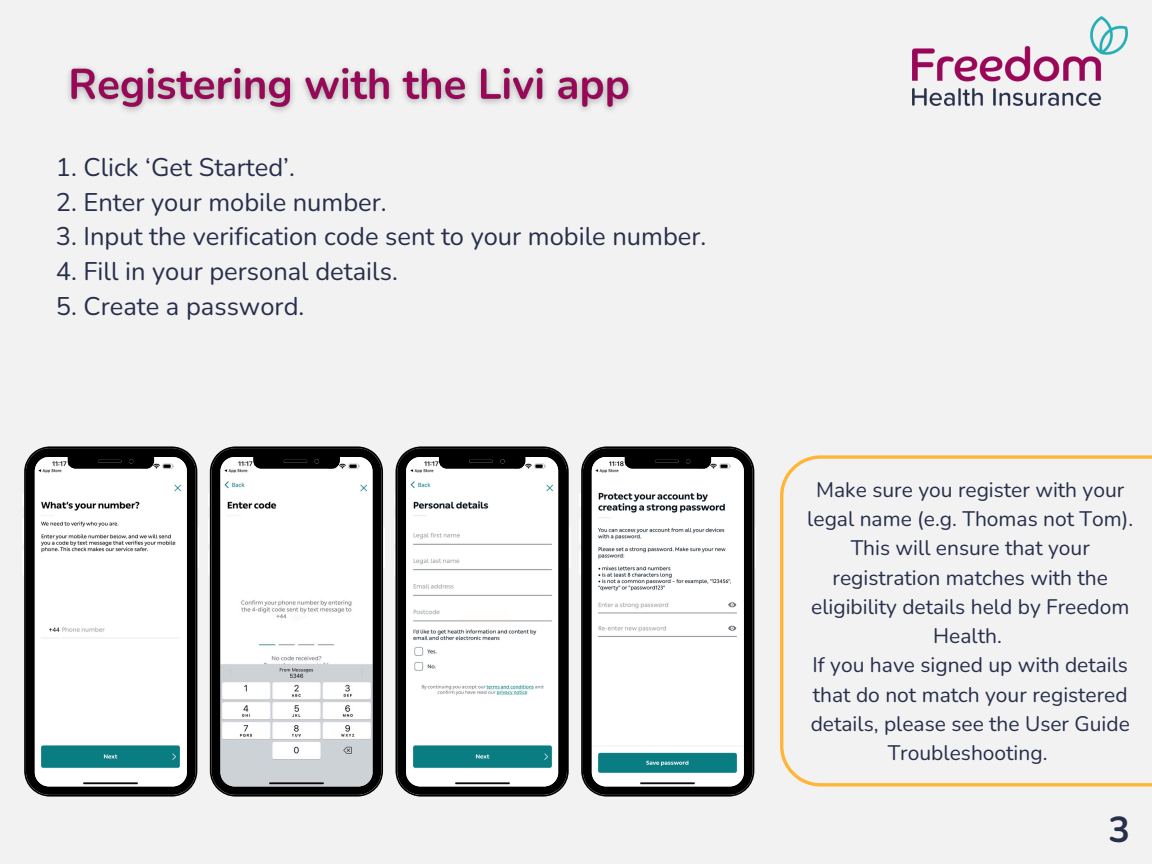
<style>
.page{position:relative;width:1152px;height:864px;background:#f2f2f2}
.page>*{position:absolute;margin:0;border:0;box-sizing:border-box;transform-origin:0 0}
.t1{font:700 36px "Nunito";color:#282f4b}
.t2{font:25.5px "Nunito";color:#282f4b}
.t3{font:21px/29.2px "Nunito";color:#282f4b;text-align:center}
</style>
<div class="page">
<svg style="left:23px;top:493px;width:1px;height:14px"></svg>
<svg style="left:23px;top:518px;width:1px;height:25px"></svg>
<svg style="left:23px;top:550px;width:1px;height:25px"></svg>
<svg style="left:197px;top:526px;width:2px;height:42px"></svg>
<svg style="left:24px;top:446px;width:173px;height:351px;fill:#fff"></svg>
<svg style="left:394px;top:493px;width:2px;height:14px"></svg>
<svg style="left:394px;top:518px;width:2px;height:26px"></svg>
<svg style="left:394px;top:550px;width:2px;height:26px"></svg>
<svg style="left:569px;top:527px;width:1px;height:41px"></svg>
<svg style="left:396px;top:446px;width:173px;height:351px;fill:#fff"></svg>
<svg style="left:208px;top:493px;width:2px;height:14px"></svg>
<svg style="left:208px;top:518px;width:2px;height:26px"></svg>
<svg style="left:208px;top:550px;width:2px;height:26px"></svg>
<svg style="left:384px;top:528px;width:1px;height:39px"></svg>
<svg style="left:210px;top:446px;width:173px;height:351px;fill:#fff"></svg>
<svg style="left:580px;top:493px;width:1px;height:14px"></svg>
<svg style="left:580px;top:518px;width:1px;height:25px"></svg>
<svg style="left:580px;top:550px;width:1px;height:25px"></svg>
<svg style="left:754px;top:526px;width:2px;height:42px"></svg>
<svg style="left:581px;top:446px;width:173px;height:351px;fill:#fff"></svg>
<div style="left:459px;top:612px;width:54px;height:18px;background:#fff"></div>
<div style="left:459px;top:613px;width:48px;height:15px;background:#fffdfb"></div>
<svg style="left:461px;top:607px;width:50px;height:15px"></svg>
<img style="left:913px;top:16px;width:215px;height:89px">
<img style="left:68px;top:67px;width:564px;height:45px">
<svg style="left:780px;top:455px;width:372px;height:331px"></svg>
<p class="t2" style="left:56px;top:150px;width:240px">1. Click ‘Get Started’.</p>
<p class="t2" style="left:56px;top:185px;width:332px">2. Enter your mobile number.</p>
<p class="t2" style="left:56px;top:220px;width:652px">3. Input the verification code sent to your mobile number.</p>
<p class="t2" style="left:56px;top:255px;width:343px">4. Fill in your personal details.</p>
<p class="t2" style="left:56px;top:289px;width:250px">5. Create a password.</p>
<p class="t3" style="left:807px;top:475px;width:328px">Make sure you register with your legal name (e.g. Thomas not Tom).<br>This will ensure that your registration matches with the eligibility details held by Freedom<br>Health.</p>
<p class="t3" style="left:811px;top:651px;width:321px">If you have signed up with details that do not match your registered details, please see the User Guide<br>Troubleshooting.</p>
<p class="t1" style="left:1109px;top:806px;width:23px">3</p>
</div>
